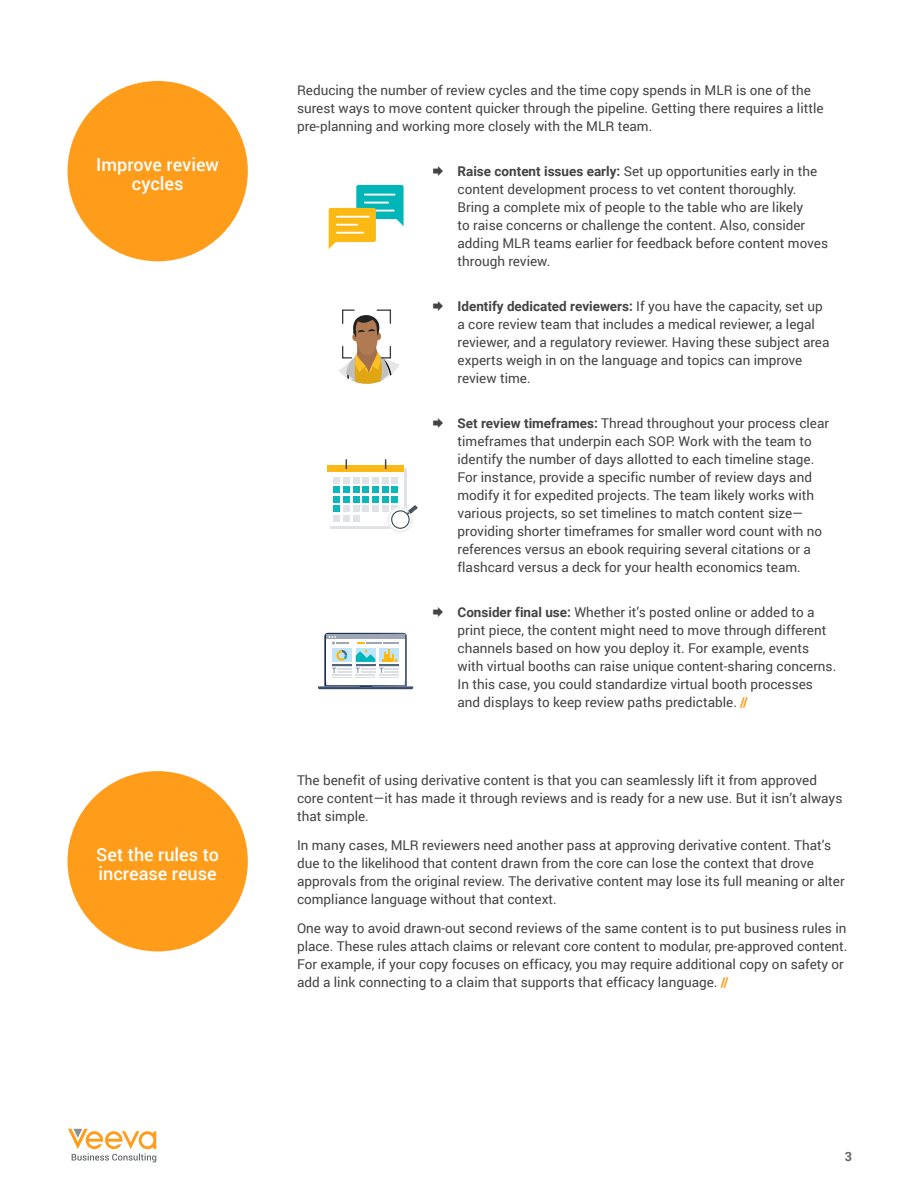
<style>
.page{position:relative;width:918px;height:1188px;background:#fff}
.page>*{position:absolute;margin:0;border:0;box-sizing:border-box;transform-origin:0 0}
.Subtitle{font:500 18px/19.5px "Roboto";color:#fff}
.Body_Copy{font:13.5px/18px "Roboto";color:#444}
.t1{font:700 12.75px "Roboto";color:#63666a}
.t2{font:7.35px "Roboto";color:#53627d}
.s1{font-weight:700}
.s2{font-weight:900;color:#ff9d1b}
</style>
<div class="page">
<svg style="left:68px;top:1129px;width:88px;height:33px"></svg>
<div style="left:68px;top:771px;width:180px;height:180px;background:#ff9d1b;border-radius:50%"></div>
<div style="left:68px;top:81px;width:180px;height:180px;background:#ff9d1b;border-radius:50%"></div>
<svg style="left:338px;top:309px;width:61px;height:75px"></svg>
<svg style="left:318px;top:633px;width:95px;height:56px"></svg>
<div style="left:330px;top:468px;width:77px;height:61px;background:#dfe2e6"></div>
<div style="left:328px;top:471px;width:76px;height:55px;background:#fff"></div>
<div style="left:328px;top:465px;width:76px;height:6px;background:#fcb814"></div>
<div style="left:343px;top:477px;width:7px;height:6px;background:#dfe2e6"></div>
<div style="left:343px;top:487px;width:7px;height:6px;background:#0db6b8"></div>
<div style="left:343px;top:496px;width:7px;height:6px;background:#0db6b8"></div>
<div style="left:343px;top:506px;width:7px;height:6px;background:#dfe2e6"></div>
<svg style="left:334px;top:477px;width:6px;height:44px"></svg>
<div style="left:343px;top:515px;width:7px;height:6px;background:#dfe2e6"></div>
<div style="left:387px;top:507px;width:26px;height:26px;border:2px solid #eef0f2;border-radius:50%"></div>
<svg style="left:353px;top:477px;width:65px;height:52px"></svg>
<svg style="left:329px;top:185px;width:75px;height:64px"></svg>
<hr style="left:337px;top:216px;width:32px;height:2px;background:#fff">
<hr style="left:337px;top:224px;width:20px;height:2px;background:#fff">
<hr style="left:337px;top:232px;width:26px;height:2px;background:#fff">
<p class="Subtitle" style="left:96px;top:154px;width:124px;text-align:center">Improve review cycles</p>
<p class="Subtitle" style="left:96px;top:844px;width:124px">Set the rules to increase reuse</p>
<p class="Body_Copy" style="left:297px;top:81px;width:528px">Reducing the number of review cycles and the time copy spends in MLR is one of the surest ways to move content quicker through the pipeline. Getting there requires a little pre-planning and working more closely with the MLR team.</p>
<p class="Body_Copy" style="left:458px;top:162px;width:372px"><span class="s1">Raise content issues early:</span> Set up opportunities early in the content development process to vet content thoroughly.<br>Bring a complete mix of people to the table who are likely<br>to raise concerns or challenge the content. Also, consider adding MLR teams earlier for feedback before content moves through review.</p>
<p class="Body_Copy" style="left:458px;top:297px;width:373px"><span class="s1">Identify dedicated reviewers:</span> If you have the capacity, set up a core review team that includes a medical reviewer, a legal reviewer, and a regulatory reviewer. Having these subject area experts weigh in on the language and topics can improve review time.</p>
<p class="Body_Copy" style="left:458px;top:414px;width:373px"><span class="s1">Set review timeframes:</span> Thread throughout your process clear timeframes that underpin each SOP. Work with the team to identify the number of days allotted to each timeline stage.<br>For instance, provide a specific number of review days and modify it for expedited projects. The team likely works with various projects, so set timelines to match content size— providing shorter timeframes for smaller word count with no references versus an ebook requiring several citations or a flashcard versus a deck for your health economics team.</p>
<p class="Body_Copy" style="left:458px;top:603px;width:380px"><span class="s1">Consider final use:</span> Whether it’s posted online or added to a print piece, the content might need to move through different channels based on how you deploy it. For example, events with virtual booths can raise unique content-sharing concerns.<br>In this case, you could standardize virtual booth processes and displays to keep review paths predictable. <span class="s2">//</span></p>
<p class="t2" style="left:332px;top:665px;width:6px">T</p>
<p class="t2" style="left:356px;top:665px;width:6px">T</p>
<p class="t2" style="left:380px;top:665px;width:6px">T</p>
<p class="Body_Copy" style="left:297px;top:771px;width:547px">The benefit of using derivative content is that you can seamlessly lift it from approved core content—it has made it through reviews and is ready for a new use. But it isn’t always that simple.</p>
<p class="Body_Copy" style="left:297px;top:836px;width:549px">In many cases, MLR reviewers need another pass at approving derivative content. That’s due to the likelihood that content drawn from the core can lose the context that drove approvals from the original review. The derivative content may lose its full meaning or alter compliance language without that context.</p>
<p class="Body_Copy" style="left:297px;top:919px;width:552px">One way to avoid drawn-out second reviews of the same content is to put business rules in place. These rules attach claims or relevant core content to modular, pre-approved content.<br>For example, if your copy focuses on efficacy, you may require additional copy on safety or add a link connecting to a claim that supports that efficacy language. <span class="s2">//</span></p>
<p class="t1" style="left:845px;top:1148px;width:9px">3</p>
</div>
